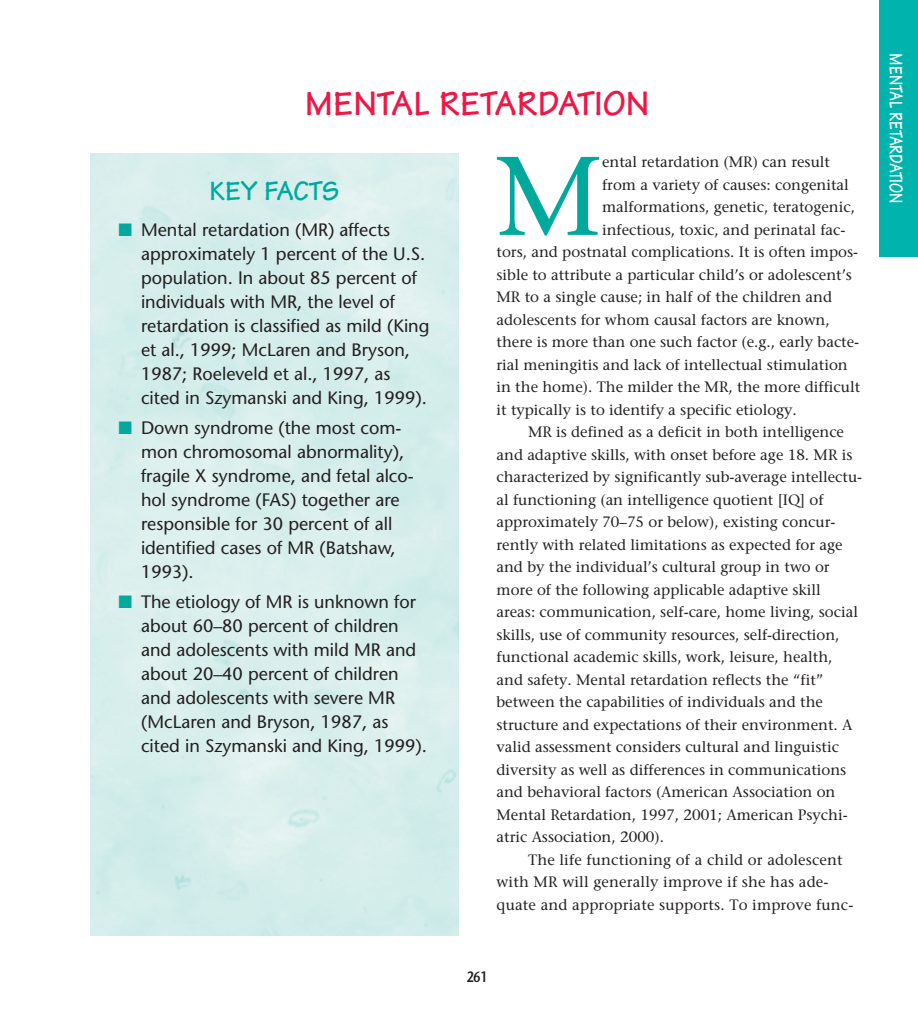
<style>
.page{position:relative;width:918px;height:1026px;background:#fff}
.page>*{position:absolute;margin:0;border:0;box-sizing:border-box;transform-origin:0 0}
.t1{font:111.45px "Stone Serif";color:#00a99c}
.t2{font:700 36px "Tekton";color:#ee1746}
.t3{font:700 28.5px "Tekton";letter-spacing:-.01em;color:#00a99c}
.t4{font:700 19.5px "Tekton";color:#fff;scale:.8 1}
.t5{font:18px/24px "Stone Sans";color:#231f1f}
.t6{font:15px "Stone Serif";color:#231f1f}
.t7{font:600 15px "Stone Sans";color:#231f1f;scale:.8 1}
.s1{color:#00a99c}
</style>
<div class="page">
<div style="left:879px;top:0;width:39px;height:256px;background:#00b4ad"></div>
<h2 class="t2" style="left:304px;top:91px;width:347px">MENTAL RETARDATION</h2>
<h3 class="t3" style="left:209px;top:181px;width:132px">KEY FACTS</h3>
<p class="t5" style="left:141px;top:220px;width:290px;text-indent:-22px"><span class="s1">■</span> Mental retardation (MR) affects approximately 1 percent of the U.S. population. In about 85 percent of individuals with MR, the level of retardation is classified as mild (King et al., 1999; McLaren and Bryson, 1987; Roeleveld et al., 1997, as cited in Szymanski and King, 1999).</p>
<p class="t5" style="left:141px;top:418px;width:274px;text-indent:-22px"><span class="s1">■</span> Down syndrome (the most com&shy;mon chromosomal abnormality), fragile X syndrome, and fetal alco&shy;hol syndrome (FAS) together are responsible for 30 percent of all identified cases of MR (Batshaw,<br>1993).</p>
<p class="t5" style="left:141px;top:592px;width:287px;text-indent:-22px"><span class="s1">■</span> The etiology of MR is unknown for about 60–80 percent of children and adolescents with mild MR and about 20–40 percent of children and adolescents with severe MR (McLaren and Bryson, 1987, as cited in Szymanski and King, 1999).</p>
<h1 class="t1" style="left:495px;top:153px;width:109px">M</h1>
<p class="t6" style="left:602px;top:156px;width:229px">ental retardation (MR) can result</p>
<p class="t6" style="left:602px;top:179px;width:248px">from a variety of causes: congenital</p>
<p class="t6" style="left:602px;top:201px;width:254px">malformations, genetic, teratogenic,</p>
<p class="t6" style="left:602px;top:224px;width:245px">infectious, toxic, and perinatal fac-</p>
<p class="t6" style="left:496px;top:246px;width:363px">tors, and postnatal complications. It is often impos-</p>
<p class="t6" style="left:496px;top:269px;width:357px">sible to attribute a particular child’s or adolescent’s</p>
<p class="t6" style="left:496px;top:291px;width:337px">MR to a single cause; in half of the children and</p>
<p class="t6" style="left:496px;top:314px;width:335px">adolescents for whom causal factors are known,</p>
<p class="t6" style="left:496px;top:336px;width:364px">there is more than one such factor (e.g., early bacte-</p>
<p class="t6" style="left:496px;top:359px;width:353px">rial meningitis and lack of intellectual stimulation</p>
<p class="t6" style="left:496px;top:381px;width:365px">in the home). The milder the MR, the more difficult</p>
<p class="t6" style="left:496px;top:404px;width:302px">it typically is to identify a specific etiology.</p>
<p class="t6" style="left:528px;top:426px;width:318px">MR is defined as a deficit in both intelligence</p>
<p class="t6" style="left:496px;top:449px;width:358px">and adaptive skills, with onset before age 18. MR is</p>
<p class="t6" style="left:496px;top:471px;width:367px">characterized by significantly sub-average intellectu-</p>
<p class="t6" style="left:496px;top:494px;width:329px">al functioning (an intelligence quotient [IQ] of</p>
<p class="t6" style="left:496px;top:516px;width:340px">approximately 70–75 or below), existing concur-</p>
<p class="t6" style="left:496px;top:539px;width:348px">rently with related limitations as expected for age</p>
<p class="t6" style="left:496px;top:561px;width:335px">and by the individual’s cultural group in two or</p>
<p class="t6" style="left:496px;top:584px;width:326px">more of the following applicable adaptive skill</p>
<p class="t6" style="left:496px;top:606px;width:363px">areas: communication, self-care, home living, social</p>
<p class="t6" style="left:496px;top:629px;width:345px">skills, use of community resources, self-direction,</p>
<p class="t6" style="left:496px;top:651px;width:338px">functional academic skills, work, leisure, health,</p>
<p class="t6" style="left:496px;top:674px;width:328px">and safety. Mental retardation reflects the “fit”</p>
<p class="t6" style="left:496px;top:696px;width:328px">between the capabilities of individuals and the</p>
<p class="t6" style="left:496px;top:719px;width:357px">structure and expectations of their environment. A</p>
<p class="t6" style="left:496px;top:741px;width:344px">valid assessment considers cultural and linguistic</p>
<p class="t6" style="left:496px;top:764px;width:351px">diversity as well as differences in communications</p>
<p class="t6" style="left:496px;top:786px;width:341px">and behavioral factors (American Association on</p>
<p class="t6" style="left:496px;top:809px;width:353px">Mental Retardation, 1997, 2001; American Psychi-</p>
<p class="t6" style="left:496px;top:831px;width:169px">atric Association, 2000).</p>
<p class="t6" style="left:528px;top:854px;width:316px">The life functioning of a child or adolescent</p>
<p class="t6" style="left:496px;top:876px;width:334px">with MR will generally improve if she has ade-</p>
<p class="t6" style="left:496px;top:899px;width:358px">quate and appropriate supports. To improve func-</p>
<p class="t7" style="left:467px;top:971px;width:27px">261</p>
<h3 class="t4" style="left:903px;top:53px;width:189px;rotate:90deg">MENTAL RETARDATION</h3>
</div>
